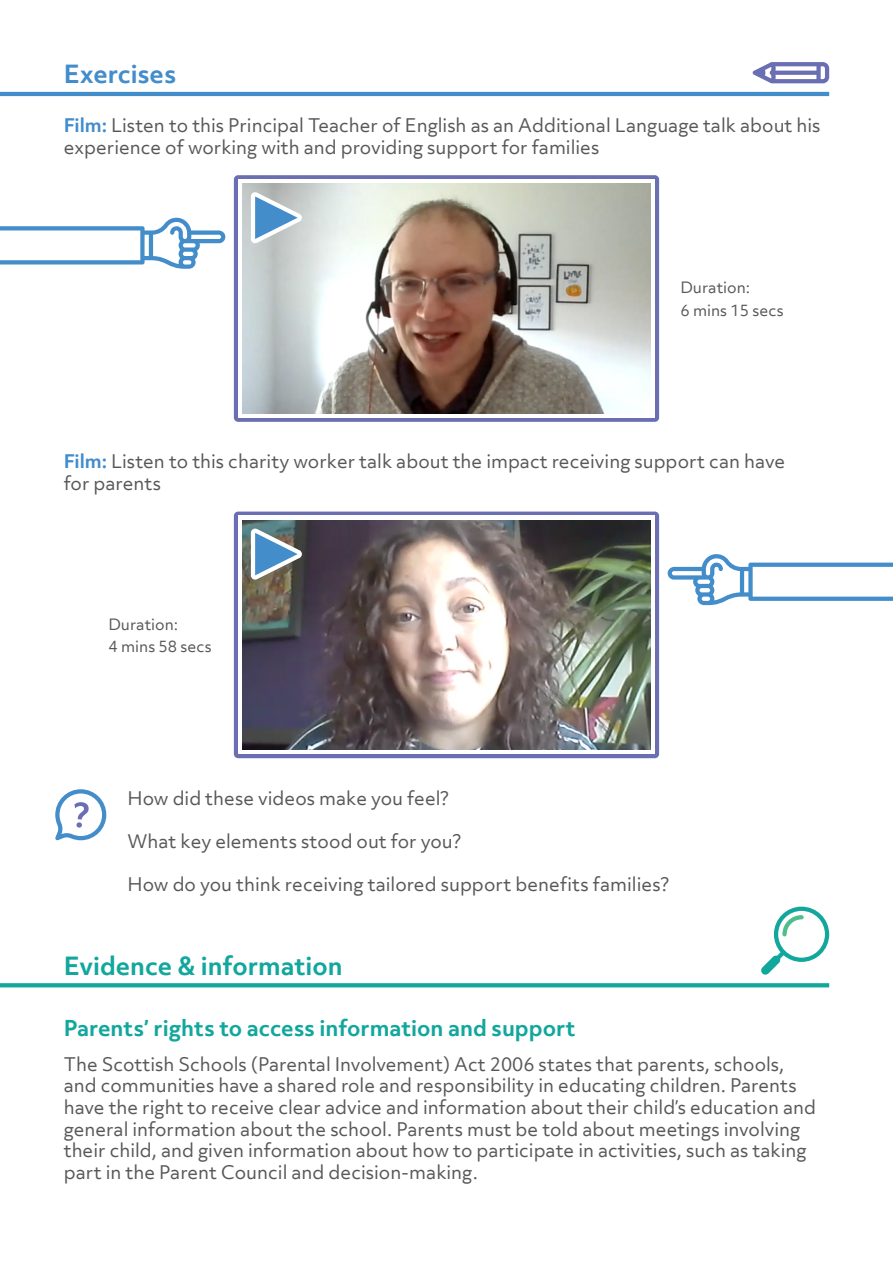
<style>
.page{position:relative;width:893px;height:1263px;background:#fff}
.page>*{position:absolute;margin:0;border:0;box-sizing:border-box;transform-origin:0 0}
.t1{font:700 24px "Objektiv Mk 3";color:#12a79d}
.t2{font:700 24px "Objektiv Mk 3";color:#448dcb}
.t3{font:700 21px "Objektiv Mk 3";color:#12a79d}
.t4{font:18px/21.6px "Objektiv Mk 3";color:#57585a}
.t5{font:15px "Objektiv Mk 3";color:#57585a}
.s1{font-weight:700;color:#448dcb}
</style>
<div class="page">
<svg style="left:0;top:983px;width:829px;height:4px;background:#1caaa1"></svg>
<svg style="left:761px;top:907px;width:68px;height:68px"></svg>
<hr style="left:0;top:92px;width:829px;height:4px;background:#448dcb">
<svg style="left:753px;top:62px;width:76px;height:21px"></svg>
<svg style="left:0;top:217px;width:226px;height:52px"></svg>
<div style="left:234px;top:512px;width:425px;height:246px;background:#6a6eb3;border-radius:4px"></div>
<div style="left:238px;top:516px;width:417px;height:238px;background:#fff"></div>
<img style="left:242px;top:520px;width:409px;height:230px">
<svg style="left:667px;top:554px;width:226px;height:51px"></svg>
<svg style="left:55px;top:789px;width:52px;height:52px"></svg>
<div style="left:234px;top:175px;width:425px;height:247px;background:#6a6eb3;border-radius:4px"></div>
<svg style="left:238px;top:179px;width:417px;height:239px;background:#f3f3f2"></svg>
<img style="left:242px;top:184px;width:409px;height:229px">
<svg style="left:251px;top:192px;width:51px;height:51px;background:#a4bfd4"></svg>
<svg style="left:251px;top:529px;width:51px;height:51px"></svg>
<p class="t2" style="left:64px;top:57px;width:114px">Exercises</p>
<p class="t4" style="left:64px;top:114px;width:758px"><span class="s1">Film:</span> Listen to this Principal Teacher of English as an Additional Language talk about his experience of working with and providing support for families</p>
<p class="t5" style="left:680px;top:277px;width:71px">Duration:</p>
<p class="t5" style="left:680px;top:300px;width:105px">6 mins 15 secs</p>
<p class="t4" style="left:64px;top:451px;width:723px"><span class="s1">Film:</span> Listen to this charity worker talk about the impact receiving support can have for parents</p>
<p class="t5" style="left:108px;top:614px;width:71px">Duration:</p>
<p class="t5" style="left:108px;top:636px;width:105px">4 mins 58 secs</p>
<p class="t4" style="left:128px;top:787px;width:323px">How did these videos make you feel?</p>
<p class="t4" style="left:128px;top:830px;width:335px">What key elements stood out for you?</p>
<p class="t4" style="left:128px;top:873px;width:543px">How do you think receiving tailored support benefits families?</p>
<p class="t1" style="left:64px;top:949px;width:280px">Evidence &amp; information</p>
<p class="t3" style="left:64px;top:1013px;width:513px">Parents’ rights to access information and support</p>
<p class="t4" style="left:64px;top:1053px;width:754px">The Scottish Schools (Parental Involvement) Act 2006 states that parents, schools, and communities have a shared role and responsibility in educating children. Parents have the right to receive clear advice and information about their child’s education and general information about the school. Parents must be told about meetings involving their child, and given information about how to participate in activities, such as taking part in the Parent Council and decision-making.</p>
</div>
